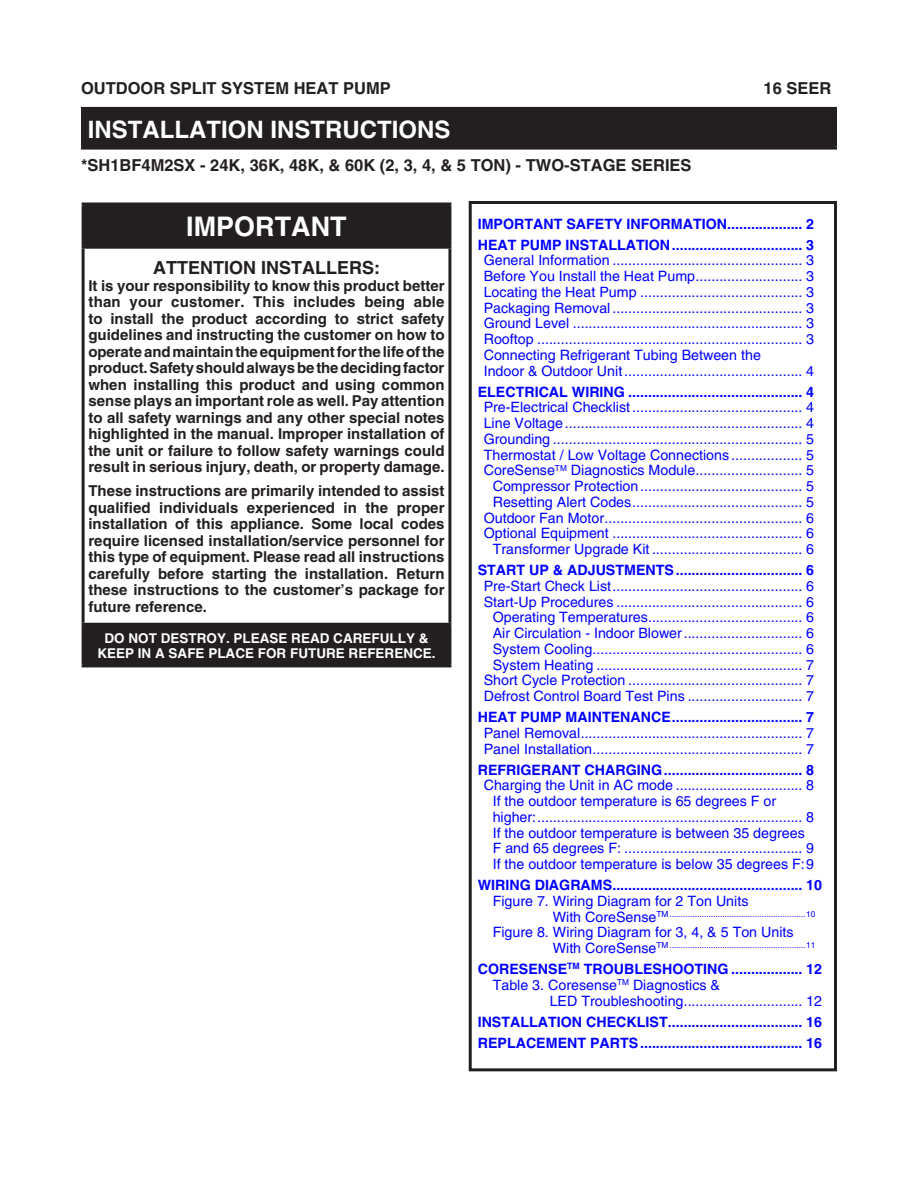
<style>
.page{position:relative;width:918px;height:1188px;background:#fff}
.page>*{position:absolute;margin:0;border:0;box-sizing:border-box;transform-origin:0 0}
.Front_Page_Important__18_pt__White_BOLD{font:700 27px "Helvetica";color:#fff}
.Title_Bar__16_pt__White_BOLD{font:700 24px "Helvetica";color:#fff}
.Attention_Installers__12_pt__BOLD{font:700 18px "Helvetica";color:#231f20}
.Front_Page_Heading__11_pt{font:700 16.5px "Helvetica";color:#231f20}
.Front_Page_Paragraph__10_pt__BOLD{font:700 15px/16.5px "Helvetica";color:#231f20;text-align:justify}
.t1{font:14.25px "Helvetica";color:#00f}
.t2{font:700 14.25px "Helvetica";color:#00f}
.Do_Not_Destroy__9_pt__White_BOLD{font:700 13.5px/15px "Helvetica";color:#fff;text-align:center}
.t3{font:8.25px "Helvetica";color:#00f}
.s1{font-size:14.25px}
</style>
<div class="page">
<div style="left:83px;top:204px;width:367px;height:43px;background:#231f20"></div>
<div style="left:83px;top:624px;width:367px;height:42px;background:#231f20"></div>
<hr style="left:82px;top:203px;width:369px;height:3px;background:#231f20">
<hr style="left:82px;top:205px;width:3px;height:41px;background:#231f20">
<hr style="left:448px;top:205px;width:3px;height:41px;background:#231f20">
<hr style="left:82px;top:246px;width:369px;height:3px;background:#231f20">
<hr style="left:82px;top:249px;width:3px;height:374px;background:#231f20">
<hr style="left:448px;top:249px;width:3px;height:374px;background:#231f20">
<hr style="left:82px;top:623px;width:369px;height:3px;background:#231f20">
<hr style="left:82px;top:626px;width:3px;height:38px;background:#231f20">
<hr style="left:448px;top:626px;width:3px;height:38px;background:#231f20">
<hr style="left:82px;top:664px;width:369px;height:3px;background:#231f20">
<div style="left:82px;top:108px;width:754px;height:40px;background:#231f20"></div>
<hr style="left:81px;top:107px;width:756px;height:3px;background:#231f20">
<hr style="left:81px;top:110px;width:3px;height:37px;background:#231f20">
<hr style="left:834px;top:110px;width:3px;height:37px;background:#231f20">
<hr style="left:81px;top:147px;width:756px;height:3px;background:#231f20">
<div style="left:469px;top:201px;width:368px;height:870px;border:3px solid #231f20"></div>
<p class="Front_Page_Heading__11_pt" style="left:81px;top:78px;width:311px">OUTDOOR SPLIT SYSTEM HEAT PUMP</p>
<p class="Front_Page_Heading__11_pt" style="left:764px;top:78px;width:69px">16 SEER</p>
<p class="Title_Bar__16_pt__White_BOLD" style="left:88px;top:115px;width:364px">INSTALLATION INSTRUCTIONS</p>
<p class="Front_Page_Heading__11_pt" style="left:81px;top:155px;width:612px">*SH1BF4M2SX - 24K, 36K, 48K, &amp; 60K (2, 3, 4, &amp; 5 TON) - TWO-STAGE SERIES</p>
<p class="Front_Page_Important__18_pt__White_BOLD" style="left:186px;top:210px;width:162px">IMPORTANT</p>
<p class="Attention_Installers__12_pt__BOLD" style="left:153px;top:257px;width:228px">ATTENTION INSTALLERS:</p>
<p class="Front_Page_Paragraph__10_pt__BOLD" style="left:88px;top:277px;width:358px">It is your responsibility to know this product better than your customer. This includes being able to install the product according to strict safety guidelines and instructing the customer on how to operate and maintain the equipment for the life of the product. Safety should always be the deciding factor when installing this product and using common sense plays an important role as well. Pay attention to all safety warnings and any other special notes highlighted in the manual. Improper installation of the unit or failure to follow safety warnings could result in serious injury, death, or property damage.</p>
<p class="Front_Page_Paragraph__10_pt__BOLD" style="left:88px;top:482px;width:358px">These instructions are primarily intended to assist qualified individuals experienced in the proper installation of this appliance. Some local codes require licensed installation/service personnel for this type of equipment. Please read all instructions carefully before starting the installation. Return these instructions to the customer’s package for future reference.</p>
<p class="Do_Not_Destroy__9_pt__White_BOLD" style="left:97px;top:631px;width:340px">DO NOT DESTROY. PLEASE READ CAREFULLY &amp;<br>KEEP IN A SAFE PLACE FOR FUTURE REFERENCE.</p>
<p class="t2" style="left:478px;top:215px;width:338px">IMPORTANT SAFETY INFORMATION................... 2</p>
<p class="t2" style="left:478px;top:236px;width:338px">HEAT PUMP INSTALLATION................................. 3</p>
<p class="t1" style="left:484px;top:252px;width:332px">General Information ................................................ 3</p>
<p class="t1" style="left:484px;top:268px;width:332px">Before You Install the Heat Pump........................... 3</p>
<p class="t1" style="left:484px;top:284px;width:332px">Locating the Heat Pump ......................................... 3</p>
<p class="t1" style="left:484px;top:299px;width:332px">Packaging Removal................................................ 3</p>
<p class="t1" style="left:484px;top:315px;width:332px">Ground Level .......................................................... 3</p>
<p class="t1" style="left:484px;top:331px;width:332px">Rooftop ................................................................... 3</p>
<p class="t1" style="left:484px;top:347px;width:279px">Connecting Refrigerant Tubing Between the</p>
<p class="t1" style="left:484px;top:362px;width:332px">Indoor &amp; Outdoor Unit............................................. 4</p>
<p class="t2" style="left:478px;top:383px;width:338px">ELECTRICAL WIRING ............................................ 4</p>
<p class="t1" style="left:484px;top:399px;width:332px">Pre-Electrical Checklist ........................................... 4</p>
<p class="t1" style="left:484px;top:415px;width:332px">Line Voltage............................................................ 4</p>
<p class="t1" style="left:484px;top:431px;width:332px">Grounding ............................................................... 5</p>
<p class="t1" style="left:484px;top:446px;width:332px">Thermostat / Low Voltage Connections .................. 5</p>
<p class="t1" style="left:484px;top:462px;width:332px">CoreSense<sup>TM</sup> Diagnostics Module........................... 5</p>
<p class="t1" style="left:493px;top:478px;width:323px">Compressor Protection......................................... 5</p>
<p class="t1" style="left:493px;top:494px;width:323px">Resetting Alert Codes........................................... 5</p>
<p class="t1" style="left:484px;top:509px;width:332px">Outdoor Fan Motor.................................................. 6</p>
<p class="t1" style="left:484px;top:525px;width:332px">Optional Equipment ................................................ 6</p>
<p class="t1" style="left:493px;top:541px;width:323px">Transformer Upgrade Kit ...................................... 6</p>
<p class="t2" style="left:478px;top:561px;width:338px">START UP &amp; ADJUSTMENTS................................ 6</p>
<p class="t1" style="left:484px;top:578px;width:332px">Pre-Start Check List................................................ 6</p>
<p class="t1" style="left:484px;top:593px;width:332px">Start-Up Procedures ............................................... 6</p>
<p class="t1" style="left:493px;top:609px;width:323px">Operating Temperatures....................................... 6</p>
<p class="t1" style="left:493px;top:625px;width:323px">Air Circulation - Indoor Blower.............................. 6</p>
<p class="t1" style="left:493px;top:641px;width:323px">System Cooling..................................................... 6</p>
<p class="t1" style="left:493px;top:656px;width:323px">System Heating .................................................... 7</p>
<p class="t1" style="left:484px;top:672px;width:332px">Short Cycle Protection ............................................ 7</p>
<p class="t1" style="left:484px;top:688px;width:332px">Defrost Control Board Test Pins ............................. 7</p>
<p class="t2" style="left:478px;top:708px;width:338px">HEAT PUMP MAINTENANCE................................. 7</p>
<p class="t1" style="left:484px;top:725px;width:332px">Panel Removal........................................................ 7</p>
<p class="t1" style="left:484px;top:740px;width:332px">Panel Installation..................................................... 7</p>
<p class="t2" style="left:478px;top:761px;width:338px">REFRIGERANT CHARGING................................... 8</p>
<p class="t1" style="left:484px;top:777px;width:332px">Charging the Unit in AC mode ................................ 8</p>
<p class="t1" style="left:493px;top:793px;width:285px">If the outdoor temperature is 65 degrees F or</p>
<p class="t1" style="left:493px;top:809px;width:323px">higher:................................................................... 8</p>
<p class="t1" style="left:493px;top:824px;width:314px">If the outdoor temperature is between 35 degrees</p>
<p class="t1" style="left:493px;top:840px;width:323px">F and 65 degrees F: ............................................. 9</p>
<p class="t1" style="left:493px;top:856px;width:323px">If the outdoor temperature is below 35 degrees F:9</p>
<p class="t2" style="left:478px;top:876px;width:346px">WIRING DIAGRAMS................................................ 10</p>
<p class="t1" style="left:493px;top:893px;width:257px">Figure 7. Wiring Diagram for 2 Ton Units</p>
<p class="t3" style="left:553px;top:909px;width:264px"><span class="s1">With CoreSense</span>TM...........................................................10</p>
<p class="t1" style="left:493px;top:924px;width:302px">Figure 8. Wiring Diagram for 3, 4, &amp; 5 Ton Units</p>
<p class="t3" style="left:553px;top:941px;width:264px"><span class="s1">With CoreSense</span>TM...........................................................11</p>
<p class="t2" style="left:478px;top:960px;width:346px">CORESENSE<sup>TM</sup> TROUBLESHOOTING .................. 12</p>
<p class="t1" style="left:493px;top:977px;width:229px">Table 3. Coresense<sup>TM</sup> Diagnostics &amp;</p>
<p class="t1" style="left:550px;top:992px;width:274px">LED Troubleshooting.............................. 12</p>
<p class="t2" style="left:478px;top:1013px;width:346px">INSTALLATION CHECKLIST.................................. 16</p>
<p class="t2" style="left:478px;top:1034px;width:346px">REPLACEMENT PARTS......................................... 16</p>
</div>
